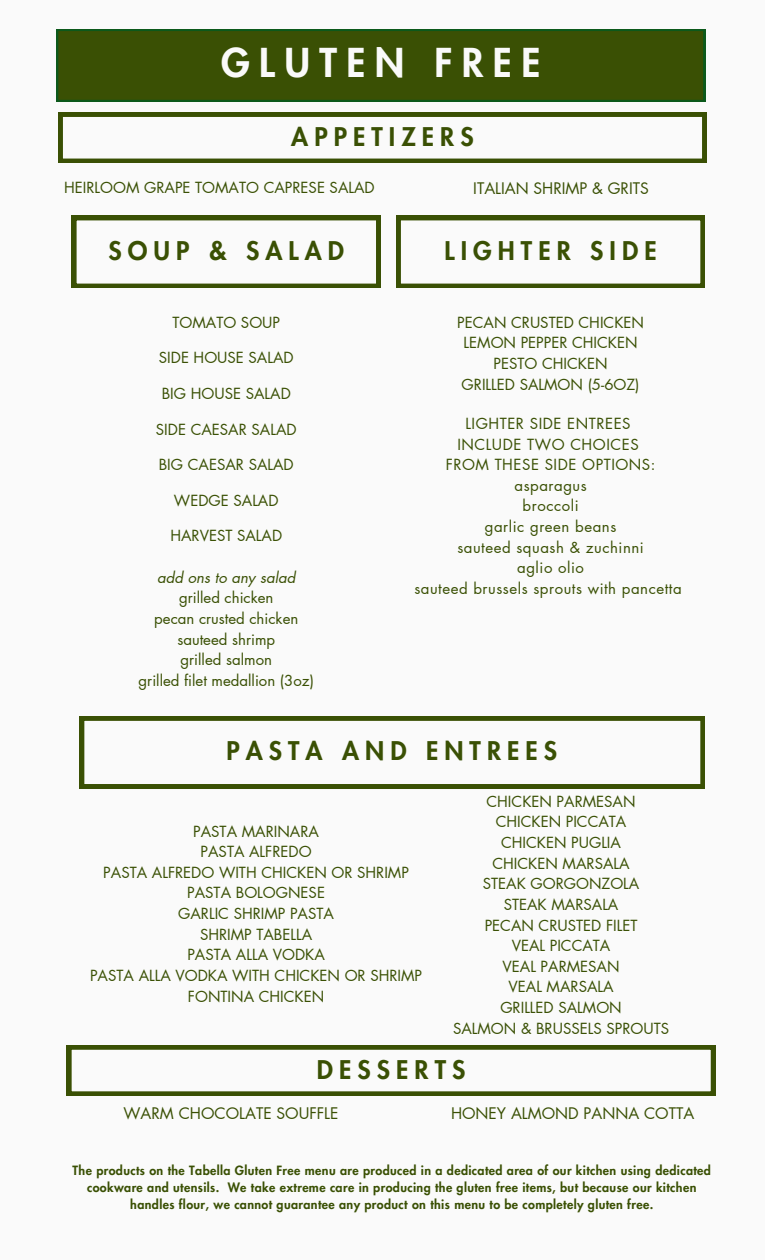
<style>
.page{position:relative;width:765px;height:1260px;background:#fafafa}
.page>*{position:absolute;margin:0;border:0;box-sizing:border-box;transform-origin:0 0}
.t1{font:800 38.88px "Futura LT Pro";letter-spacing:.24em;color:#fafafa}
.t2{font:800 25.12px "Futura LT Pro";letter-spacing:.24em;color:#3a5004}
.t3{font:15.62px "Futura LT Pro";color:#3a5004}
.t4{font:15px/20.6px "Futura LT Pro";color:#3a5004;text-align:center}
.t5{font:15px/20.6px "Futura LT Pro";letter-spacing:.035em;color:#3a5004;text-align:center}
.t6{font:800 12.5px/16.9px "Futura LT Pro";letter-spacing:.03em;color:#3a5004;text-align:center}
.s1{font-style:italic}
</style>
<div class="page">
<svg style="left:56px;top:29px;width:649px;height:72px;background:#375005"></svg>
<svg style="left:58px;top:112px;width:649px;height:51px"></svg>
<svg style="left:72px;top:216px;width:308px;height:72px"></svg>
<svg style="left:396px;top:216px;width:309px;height:72px"></svg>
<svg style="left:80px;top:716px;width:625px;height:72px"></svg>
<svg style="left:67px;top:1045px;width:648px;height:51px"></svg>
<h1 class="t1" style="left:221px;top:45px;width:321px">GLUTEN FREE</h1>
<h3 class="t2" style="left:291px;top:125px;width:184px">APPETIZERS</h3>
<h2 class="t4" style="left:64px;top:178px;width:312px">HEIRLOOM GRAPE TOMATO CAPRESE SALAD</h2>
<h2 class="t3" style="left:473px;top:181px;width:177px">ITALIAN SHRIMP &amp; GRITS</h2>
<h3 class="t2" style="left:109px;top:239px;width:237px">SOUP &amp; SALAD</h3>
<h4 class="t2" style="left:445px;top:239px;width:214px">LIGHTER SIDE</h4>
<h3 class="t4" style="left:172px;top:312px;width:109px">TOMATO SOUP</h3>
<h2 class="t4" style="left:159px;top:348px;width:136px">SIDE HOUSE SALAD</h2>
<h3 class="t4" style="left:162px;top:384px;width:131px">BIG HOUSE SALAD</h3>
<h3 class="t4" style="left:156px;top:419px;width:142px">SIDE CAESAR SALAD</h3>
<h3 class="t4" style="left:159px;top:455px;width:137px">BIG CAESAR SALAD</h3>
<h3 class="t4" style="left:174px;top:491px;width:106px">WEDGE SALAD</h3>
<h3 class="t4" style="left:170px;top:526px;width:113px">HARVEST SALAD</h3>
<h3 class="t4" style="left:139px;top:567px;width:177px"><span class="s1">add ons to any salad </span>grilled chicken<br>pecan crusted chicken sauteed shrimp<br>grilled salmon<br>grilled filet medallion (3oz)</h3>
<h3 class="t4" style="left:457px;top:312px;width:188px">PECAN CRUSTED CHICKEN<br>LEMON PEPPER CHICKEN<br>PESTO CHICKEN<br>GRILLED SALMON (5-6OZ)</h3>
<h4 class="t5" style="left:414px;top:414px;width:269px">LIGHTER SIDE ENTREES<br>INCLUDE TWO CHOICES<br>FROM THESE SIDE OPTIONS: asparagus<br>broccoli<br>garlic green beans<br>sauteed squash &amp; zuchinni<br>aglio olio<br>sauteed brussels sprouts with pancetta</h4>
<h2 class="t2" style="left:226px;top:740px;width:332px">PASTA AND ENTREES</h2>
<p class="t4" style="left:453px;top:792px;width:218px">CHICKEN PARMESAN<br>CHICKEN PICCATA<br>CHICKEN PUGLIA<br>CHICKEN MARSALA<br>STEAK GORGONZOLA<br>STEAK MARSALA<br>PECAN CRUSTED FILET<br>VEAL PICCATA<br>VEAL PARMESAN<br>VEAL MARSALA<br>GRILLED SALMON<br>SALMON &amp; BRUSSELS SPROUTS</p>
<h2 class="t2" style="left:317px;top:1058px;width:150px">DESSERTS</h2>
<h3 class="t3" style="left:124px;top:1106px;width:216px">WARM CHOCOLATE SOUFFLE</h3>
<h3 class="t3" style="left:451px;top:1106px;width:245px">HONEY ALMOND PANNA COTTA</h3>
<h3 class="t4" style="left:193px;top:821px;width:127px">PASTA MARINARA<br>PASTA ALFREDO</h3>
<h3 class="t4" style="left:103px;top:863px;width:307px">PASTA ALFREDO WITH CHICKEN OR SHRIMP</h3>
<h3 class="t4" style="left:90px;top:883px;width:334px">PASTA BOLOGNESE<br>GARLIC SHRIMP PASTA<br>SHRIMP TABELLA<br>PASTA ALLA VODKA<br>PASTA ALLA VODKA WITH CHICKEN OR SHRIMP<br>FONTINA CHICKEN</h3>
<p class="t6" style="left:73px;top:1163px;width:640px">The products on the Tabella Gluten Free menu are produced in a dedicated area of our kitchen using dedicated cookware and utensils. We take extreme care in producing the gluten free items, but because our kitchen handles flour, we cannot guarantee any product on this menu to be completely gluten free.</p>
</div>
